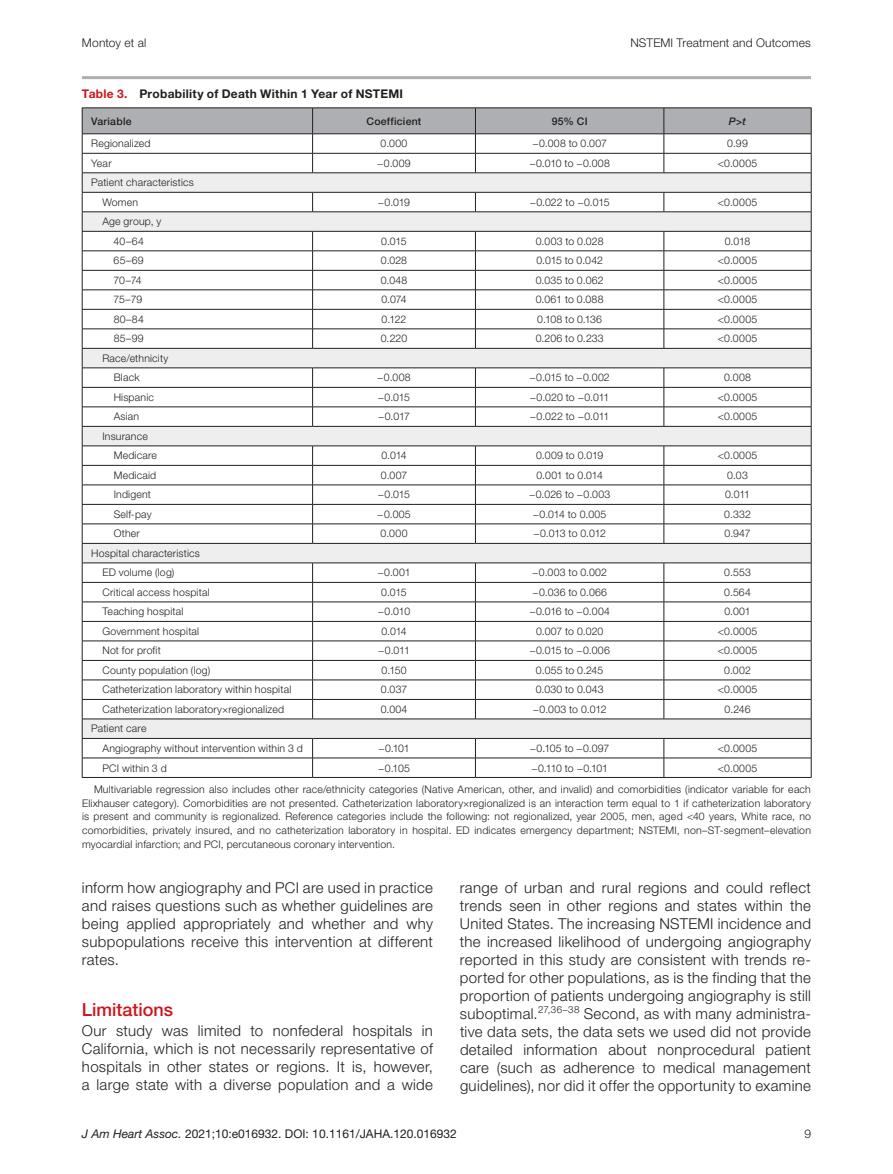
<style>
.page{position:relative;width:893px;height:1174px;background:#fff}
.page>*{position:absolute;margin:0;border:0;box-sizing:border-box;transform-origin:0 0}
.t1{font:500 18px "Helvetica Neue LT Std";color:#cd151d}
.t2{font:300 15px/18px "Helvetica Neue LT Std";letter-spacing:.02em;color:#231f20;text-align:justify}
.t3{font:12px "Helvetica Neue LT Std";color:#231f20}
.t4{font:700 12px "Helvetica Neue LT Std";letter-spacing:.02em;color:#231f20}
.t5{font:300 12px "Helvetica Neue LT Std";letter-spacing:.015em;color:#231f20}
.t6{font:300 10.5px/19.5px "Helvetica Neue LT Std";letter-spacing:.02em;color:#231f20}
.t7{font:500 10.5px "Helvetica Neue LT Std";letter-spacing:.02em;color:#231f20}
.t8{font:italic 500 10.5px "Helvetica Neue LT Std";color:#231f20}
.s1{color:#cd151d}
.s2{font-style:normal}
.s3{font-style:italic}
</style>
<div class="page">
<hr style="left:82px;top:777px;width:231px;height:1px;background:#231f20">
<hr style="left:313px;top:777px;width:162px;height:1px;background:#231f20">
<hr style="left:475px;top:777px;width:189px;height:1px;background:#231f20">
<svg style="left:82px;top:108px;width:730px;height:669px"></svg>
<hr style="left:664px;top:777px;width:147px;height:1px;background:#231f20">
<hr style="left:82px;top:76px;width:729px;height:3px;background:#aeafb3">
<p class="t5" style="left:82px;top:35px;width:66px">Montoy et al</p>
<p class="t5" style="left:630px;top:35px;width:182px">NSTEMI Treatment and Outcomes</p>
<p class="t4" style="left:82px;top:86px;width:323px"><span class="s1">Table 3.</span> Probability of Death Within 1 Year of NSTEMI</p>
<p class="t7" style="left:91px;top:115px;width:42px">Variable</p>
<p class="t7" style="left:367px;top:115px;width:56px">Coefficient</p>
<p class="t7" style="left:552px;top:115px;width:37px">95% CI</p>
<p class="t8" style="left:729px;top:115px;width:19px">P<span class="s2">&gt;</span>t</p>
<p class="t6" style="left:91px;top:134px;width:61px">Regionalized</p>
<p class="t6" style="left:381px;top:134px;width:28px">0.000</p>
<p class="t6" style="left:532px;top:134px;width:76px">−0.008 to 0.007</p>
<p class="t6" style="left:727px;top:134px;width:22px">0.99</p>
<p class="t6" style="left:91px;top:153px;width:22px">Year</p>
<p class="t6" style="left:377px;top:153px;width:35px">−0.009</p>
<p class="t6" style="left:529px;top:153px;width:82px">−0.010 to −0.008</p>
<p class="t6" style="left:718px;top:153px;width:41px">&lt;0.0005</p>
<p class="t6" style="left:102px;top:173px;width:93px;text-indent:-11px">Patient characteristics<br>Women</p>
<p class="t6" style="left:378px;top:192px;width:34px">−0.019</p>
<p class="t6" style="left:530px;top:192px;width:81px">−0.022 to −0.015</p>
<p class="t6" style="left:718px;top:192px;width:41px">&lt;0.0005</p>
<p class="t6" style="left:102px;top:212px;width:60px;text-align:center">Age group, y<br>40–64</p>
<p class="t6" style="left:381px;top:231px;width:27px">0.015</p>
<p class="t6" style="left:536px;top:231px;width:69px">0.003 to 0.028</p>
<p class="t6" style="left:725px;top:231px;width:27px">0.018</p>
<p class="t6" style="left:114px;top:251px;width:32px">65–69</p>
<p class="t6" style="left:381px;top:251px;width:28px">0.028</p>
<p class="t6" style="left:536px;top:251px;width:68px">0.015 to 0.042</p>
<p class="t6" style="left:718px;top:251px;width:41px">&lt;0.0005</p>
<p class="t6" style="left:114px;top:270px;width:29px">70–74</p>
<p class="t6" style="left:381px;top:270px;width:28px">0.048</p>
<p class="t6" style="left:536px;top:270px;width:69px">0.035 to 0.062</p>
<p class="t6" style="left:718px;top:270px;width:41px">&lt;0.0005</p>
<p class="t6" style="left:114px;top:290px;width:30px">75–79</p>
<p class="t6" style="left:381px;top:290px;width:27px">0.074</p>
<p class="t6" style="left:536px;top:290px;width:69px">0.061 to 0.088</p>
<p class="t6" style="left:718px;top:290px;width:41px">&lt;0.0005</p>
<p class="t6" style="left:114px;top:309px;width:32px">80–84</p>
<p class="t6" style="left:382px;top:309px;width:26px">0.122</p>
<p class="t6" style="left:537px;top:309px;width:66px">0.108 to 0.136</p>
<p class="t6" style="left:718px;top:309px;width:41px">&lt;0.0005</p>
<p class="t6" style="left:114px;top:329px;width:31px">85–99</p>
<p class="t6" style="left:381px;top:329px;width:28px">0.220</p>
<p class="t6" style="left:536px;top:329px;width:70px">0.206 to 0.233</p>
<p class="t6" style="left:718px;top:329px;width:41px">&lt;0.0005</p>
<p class="t6" style="left:114px;top:348px;width:56px;text-indent:-11px">Race/ethnicity<br>Black</p>
<p class="t6" style="left:377px;top:368px;width:35px">−0.008</p>
<p class="t6" style="left:530px;top:368px;width:82px">−0.015 to −0.002</p>
<p class="t6" style="left:724px;top:368px;width:28px">0.008</p>
<p class="t6" style="left:114px;top:387px;width:42px">Hispanic</p>
<p class="t6" style="left:378px;top:387px;width:34px">−0.015</p>
<p class="t6" style="left:530px;top:387px;width:81px">−0.020 to −0.011</p>
<p class="t6" style="left:718px;top:387px;width:41px">&lt;0.0005</p>
<p class="t6" style="left:114px;top:407px;width:27px">Asian</p>
<p class="t6" style="left:378px;top:407px;width:33px">−0.017</p>
<p class="t6" style="left:530px;top:407px;width:81px">−0.022 to −0.011</p>
<p class="t6" style="left:718px;top:407px;width:41px">&lt;0.0005</p>
<p class="t6" style="left:114px;top:426px;width:45px;text-indent:-11px">Insurance<br>Medicare</p>
<p class="t6" style="left:381px;top:446px;width:27px">0.014</p>
<p class="t6" style="left:536px;top:446px;width:69px">0.009 to 0.019</p>
<p class="t6" style="left:718px;top:446px;width:41px">&lt;0.0005</p>
<p class="t6" style="left:114px;top:465px;width:44px">Medicaid</p>
<p class="t6" style="left:381px;top:465px;width:28px">0.007</p>
<p class="t6" style="left:536px;top:465px;width:68px">0.001 to 0.014</p>
<p class="t6" style="left:727px;top:465px;width:22px">0.03</p>
<p class="t6" style="left:114px;top:485px;width:39px">Indigent</p>
<p class="t6" style="left:378px;top:485px;width:34px">−0.015</p>
<p class="t6" style="left:529px;top:485px;width:83px">−0.026 to −0.003</p>
<p class="t6" style="left:725px;top:485px;width:27px">0.011</p>
<p class="t6" style="left:114px;top:504px;width:39px">Self-pay</p>
<p class="t6" style="left:377px;top:504px;width:35px">−0.005</p>
<p class="t6" style="left:533px;top:504px;width:75px">−0.014 to 0.005</p>
<p class="t6" style="left:724px;top:504px;width:28px">0.332</p>
<p class="t6" style="left:114px;top:524px;width:28px">Other</p>
<p class="t6" style="left:381px;top:524px;width:28px">0.000</p>
<p class="t6" style="left:533px;top:524px;width:74px">−0.013 to 0.012</p>
<p class="t6" style="left:725px;top:524px;width:27px">0.947</p>
<p class="t6" style="left:102px;top:543px;width:99px;text-indent:-11px">Hospital characteristics<br>ED volume (log)</p>
<p class="t6" style="left:377px;top:563px;width:35px">−0.001</p>
<p class="t6" style="left:532px;top:563px;width:76px">−0.003 to 0.002</p>
<p class="t6" style="left:724px;top:563px;width:28px">0.553</p>
<p class="t6" style="left:102px;top:582px;width:109px">Critical access hospital</p>
<p class="t6" style="left:381px;top:582px;width:27px">0.015</p>
<p class="t6" style="left:532px;top:582px;width:76px">−0.036 to 0.066</p>
<p class="t6" style="left:724px;top:582px;width:28px">0.564</p>
<p class="t6" style="left:102px;top:602px;width:83px">Teaching hospital</p>
<p class="t6" style="left:378px;top:602px;width:34px">−0.010</p>
<p class="t6" style="left:529px;top:602px;width:82px">−0.016 to −0.004</p>
<p class="t6" style="left:724px;top:602px;width:28px">0.001</p>
<p class="t6" style="left:102px;top:621px;width:98px">Government hospital</p>
<p class="t6" style="left:381px;top:621px;width:27px">0.014</p>
<p class="t6" style="left:536px;top:621px;width:69px">0.007 to 0.020</p>
<p class="t6" style="left:718px;top:621px;width:41px">&lt;0.0005</p>
<p class="t6" style="left:102px;top:641px;width:60px">Not for profit</p>
<p class="t6" style="left:378px;top:641px;width:33px">−0.011</p>
<p class="t6" style="left:529px;top:641px;width:82px">−0.015 to −0.006</p>
<p class="t6" style="left:718px;top:641px;width:41px">&lt;0.0005</p>
<p class="t6" style="left:102px;top:660px;width:109px">County population (log)</p>
<p class="t6" style="left:382px;top:660px;width:26px">0.150</p>
<p class="t6" style="left:536px;top:660px;width:69px">0.055 to 0.245</p>
<p class="t6" style="left:724px;top:660px;width:28px">0.002</p>
<p class="t6" style="left:102px;top:680px;width:190px">Catheterization laboratory within hospital</p>
<p class="t6" style="left:381px;top:680px;width:28px">0.037</p>
<p class="t6" style="left:536px;top:680px;width:69px">0.030 to 0.043</p>
<p class="t6" style="left:718px;top:680px;width:41px">&lt;0.0005</p>
<p class="t6" style="left:102px;top:699px;width:183px">Catheterization laboratory×regionalized</p>
<p class="t6" style="left:381px;top:699px;width:28px">0.004</p>
<p class="t6" style="left:533px;top:699px;width:75px">−0.003 to 0.012</p>
<p class="t6" style="left:724px;top:699px;width:28px">0.246</p>
<p class="t6" style="left:102px;top:719px;width:202px;text-indent:-11px">Patient care<br>Angiography without intervention within 3 d</p>
<p class="t6" style="left:378px;top:738px;width:33px">−0.101</p>
<p class="t6" style="left:530px;top:738px;width:81px">−0.105 to −0.097</p>
<p class="t6" style="left:718px;top:738px;width:41px">&lt;0.0005</p>
<p class="t6" style="left:102px;top:758px;width:66px">PCI within 3 d</p>
<p class="t6" style="left:378px;top:758px;width:33px">−0.105</p>
<p class="t6" style="left:531px;top:758px;width:78px">−0.110 to −0.101</p>
<p class="t6" style="left:94px;top:756px;width:718px;line-height:21.9px;text-indent:624px">&lt;0.0005<br>Multivariable regression also includes other race/ethnicity categories (Native American, other, and invalid) and comorbidities (indicator variable for each</p>
<p class="t6" style="left:82px;top:796px;width:731px;line-height:13.5px;text-align:justify">Elixhauser category). Comorbidities are not presented. Catheterization laboratory×regionalized is an interaction term equal to 1 if catheterization laboratory is present and community is regionalized. Reference categories include the following: not regionalized, year 2005, men, aged &lt;40 years, White race, no comorbidities, privately insured, and no catheterization laboratory in hospital. ED indicates emergency department; NSTEMI, non–ST-segment–elevation myocardial infarction; and PCI, percutaneous coronary intervention.</p>
<h2 class="t2" style="left:82px;top:878px;width:353px">inform how angiography and PCI are used in practice and raises questions such as whether guidelines are being applied appropriately and whether and why subpopulations receive this intervention at different rates.</h2>
<h1 class="t1" style="left:82px;top:998px;width:93px">Limitations</h1>
<h2 class="t2" style="left:82px;top:1021px;width:352px">Our study was limited to nonfederal hospitals in California, which is not necessarily representative of hospitals in other states or regions. It is, however, a large state with a diverse population and a wide</h2>
<p class="t2" style="left:460px;top:878px;width:353px">range of urban and rural regions and could reflect trends seen in other regions and states within the United States. The increasing NSTEMI incidence and the increased likelihood of undergoing angiography reported in this study are consistent with trends re&shy;ported for other populations, as is the finding that the proportion of patients undergoing angiography is still suboptimal.<sup>27,36–38</sup> Second, as with many administra&shy;tive data sets, the data sets we used did not provide detailed information about nonprocedural patient care (such as adherence to medical management guidelines), nor did it offer the opportunity to examine</p>
<p class="t3" style="left:82px;top:1126px;width:376px"><span class="s3">J Am Heart Assoc.</span> 2021;10:e016932. DOI: 10.1161/JAHA.120.016932</p>
<p class="t5" style="left:804px;top:1126px;width:8px">9</p>
</div>
